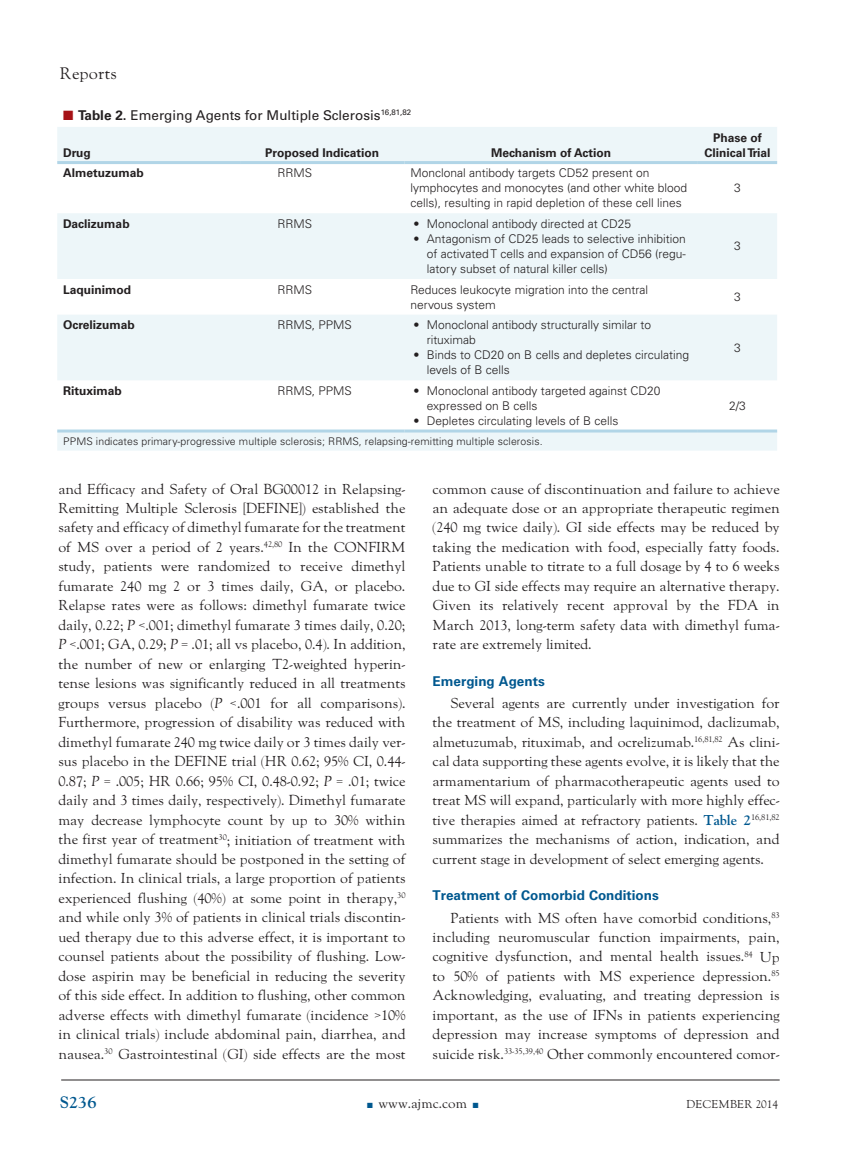
<style>
.page{position:relative;width:851px;height:1161px;background:#fff}
.page>*{position:absolute;margin:0;border:0;box-sizing:border-box;transform-origin:0 0}
.t1{font:16.5px "LTC Goudy Oldstyle Pro";letter-spacing:.01em;color:#231f20}
.t2{font:700 16.5px "Goudy";color:#00588f}
.t3{font:14.25px/19.5px "LTC Goudy Oldstyle Pro";letter-spacing:-.005em;color:#231f20;text-align:justify}
.t4{font:13.5px "Univers LT Std";color:#231f20}
.t5{font:700 13.5px "Univers LT Std";color:#00588f}
.t6{font:13.5px "LTC Goudy Oldstyle Pro";color:#231f20}
.t7{font:300 12px/15px "Univers LT Std";color:#231f20}
.t8{font:700 12px/15px "Univers LT Std";color:#231f20;text-align:center}
.t9{font:11.25px "LTC Goudy Oldstyle Pro";letter-spacing:.02em;color:#231f20}
.t10{font:300 10.5px "Univers LT Std";letter-spacing:.01em;color:#231f20}
.s1{color:#a61216}
.s2{font-weight:700}
.s3{font-style:italic}
.s4{font-family:"Goudy";font-weight:700;color:#00588f}
.s5{color:#00588f}
</style>
<div class="page">
<hr style="left:61px;top:1080px;width:718px;height:1px;background:#231f20">
<svg style="left:57px;top:127px;width:720px;height:324px;fill:#edf6f9"></svg>
<hr style="left:57px;top:430px;width:183px;height:3px;background:#b1d5e7">
<hr style="left:240px;top:430px;width:164px;height:3px;background:#b1d5e7">
<hr style="left:404px;top:430px;width:293px;height:3px;background:#b1d5e7">
<hr style="left:698px;top:430px;width:79px;height:3px;background:#b1d5e7">
<hr style="left:57px;top:161px;width:183px;height:3px;background:#b1d5e7">
<hr style="left:240px;top:161px;width:164px;height:3px;background:#b1d5e7">
<hr style="left:404px;top:161px;width:293px;height:3px;background:#b1d5e7">
<hr style="left:698px;top:161px;width:79px;height:3px;background:#b1d5e7">
<p class="t1" style="left:60px;top:64px;width:58px">Reports</p>
<p class="t4" style="left:63px;top:107px;width:349px"><span class="s1">■</span> <span class="s2">Table 2.</span> Emerging Agents for Multiple Sclerosis<sup>16,81,82</sup></p>
<p class="t8" style="left:63px;top:145px;width:29px">Drug</p>
<p class="t8" style="left:265px;top:145px;width:115px">Proposed Indication</p>
<p class="t8" style="left:491px;top:145px;width:121px">Mechanism of Action</p>
<p class="t8" style="left:63px;top:166px;width:82px">Almetuzumab</p>
<p class="t7" style="left:277px;top:166px;width:36px">RRMS</p>
<p class="t7" style="left:410px;top:166px;width:278px">Monclonal antibody targets CD52 present on lymphocytes and monocytes (and other white blood cells), resulting in rapid depletion of these cell lines</p>
<p class="t8" style="left:704px;top:130px;width:67px">Phase of<br>Clinical Trial</p>
<p class="t7" style="left:734px;top:181px;width:8px">3</p>
<p class="t8" style="left:63px;top:216px;width:68px">Daclizumab</p>
<p class="t7" style="left:277px;top:216px;width:36px">RRMS</p>
<p class="t7" style="left:413px;top:216px;width:219px">• Monoclonal antibody directed at CD25</p>
<p class="t7" style="left:427px;top:231px;width:260px;text-align:justify;text-indent:-14px">• Antagonism of CD25 leads to selective inhibition of activated T cells and expansion of CD56 (regu&shy;latory subset of natural killer cells)</p>
<p class="t7" style="left:734px;top:239px;width:8px">3</p>
<p class="t8" style="left:63px;top:282px;width:70px">Laquinimod</p>
<p class="t7" style="left:277px;top:282px;width:36px">RRMS</p>
<p class="t7" style="left:410px;top:282px;width:239px">Reduces leukocyte migration into the central nervous system</p>
<p class="t7" style="left:734px;top:289px;width:8px">3</p>
<p class="t8" style="left:63px;top:318px;width:73px">Ocrelizumab</p>
<p class="t7" style="left:277px;top:318px;width:76px">RRMS, PPMS</p>
<p class="t7" style="left:427px;top:318px;width:226px;text-indent:-14px">• Monoclonal antibody structurally similar to rituximab</p>
<p class="t7" style="left:427px;top:348px;width:264px;text-indent:-14px">• Binds to CD20 on B cells and depletes circulating levels of B cells</p>
<p class="t7" style="left:734px;top:340px;width:8px">3</p>
<p class="t8" style="left:63px;top:383px;width:60px">Rituximab</p>
<p class="t7" style="left:277px;top:383px;width:76px">RRMS, PPMS</p>
<p class="t7" style="left:427px;top:383px;width:235px;text-indent:-14px">• Monoclonal antibody targeted against CD20 expressed on B cells</p>
<p class="t7" style="left:413px;top:413px;width:207px">• Depletes circulating levels of B cells</p>
<p class="t10" style="left:63px;top:435px;width:481px">PPMS indicates primary-progressive multiple sclerosis; RRMS, relapsing-remitting multiple sclerosis.</p>
<p class="t7" style="left:729px;top:398px;width:18px">2/3</p>
<p class="t3" style="left:58px;top:480px;width:348px">and Efficacy and Safety of Oral BG00012 in Relapsing-Remitting Multiple Sclerosis [DEFINE]) established the safety and efficacy of dimethyl fumarate for the treatment of MS over a period of 2 years.<sup>42,80</sup> In the CONFIRM study, patients were randomized to receive dimethyl fumarate 240 mg 2 or 3 times daily, GA, or placebo.<br>Relapse rates were as follows: dimethyl fumarate twice daily, 0.22; <span class="s3">P</span> &lt;.001; dimethyl fumarate 3 times daily, 0.20; <span class="s3">P</span> &lt;.001; GA, 0.29; <span class="s3">P</span> = .01; all vs placebo, 0.4). In addition, the number of new or enlarging T2-weighted hyperin&shy;tense lesions was significantly reduced in all treatments groups versus placebo (<span class="s3">P</span> &lt;.001 for all comparisons).<br>Furthermore, progression of disability was reduced with dimethyl fumarate 240 mg twice daily or 3 times daily ver&shy;sus placebo in the DEFINE trial (HR 0.62; 95% CI, 0.44- 0.87; <span class="s3">P</span> = .005; HR 0.66; 95% CI, 0.48-0.92; <span class="s3">P</span> = .01; twice daily and 3 times daily, respectively). Dimethyl fumarate may decrease lymphocyte count by up to 30% within the first year of treatment<sup>30</sup>; initiation of treatment with dimethyl fumarate should be postponed in the setting of infection. In clinical trials, a large proportion of patients experienced flushing (40%) at some point in therapy,<sup>30 </sup>and while only 3% of patients in clinical trials discontin&shy;ued therapy due to this adverse effect, it is important to counsel patients about the possibility of flushing. Low&shy;dose aspirin may be beneficial in reducing the severity of this side effect. In addition to flushing, other common adverse effects with dimethyl fumarate (incidence &gt;10% in clinical trials) include abdominal pain, diarrhea, and nausea.<sup>30</sup> Gastrointestinal (GI) side effects are the most</p>
<p class="t3" style="left:432px;top:480px;width:348px">common cause of discontinuation and failure to achieve an adequate dose or an appropriate therapeutic regimen (240 mg twice daily). GI side effects may be reduced by taking the medication with food, especially fatty foods.<br>Patients unable to titrate to a full dosage by 4 to 6 weeks due to GI side effects may require an alternative therapy.<br>Given its relatively recent approval by the FDA in March 2013, long-term safety data with dimethyl fuma&shy;rate are extremely limited.</p>
<p class="t5" style="left:432px;top:673px;width:114px">Emerging Agents</p>
<p class="t3" style="left:432px;top:694px;width:348px;text-indent:18px">Several agents are currently under investigation for the treatment of MS, including laquinimod, daclizumab, almetuzumab, rituximab, and ocrelizumab.<sup>16,81,82</sup> As clini&shy;cal data supporting these agents evolve, it is likely that the armamentarium of pharmacotherapeutic agents used to treat MS will expand, particularly with more highly effec&shy;tive therapies aimed at refractory patients. <span class="s4">Table 2</span><sup>16,81,82 </sup>summarizes the mechanisms of action, indication, and current stage in development of select emerging agents.</p>
<p class="t5" style="left:432px;top:887px;width:228px">Treatment of Comorbid Conditions</p>
<p class="t3" style="left:432px;top:909px;width:348px;text-indent:18px">Patients with MS often have comorbid conditions,<sup>83 </sup>including neuromuscular function impairments, pain, cognitive dysfunction, and mental health issues.<sup>84</sup> Up to 50% of patients with MS experience depression.<sup>85<br></sup>Acknowledging, evaluating, and treating depression is important, as the use of IFNs in patients experiencing depression may increase symptoms of depression and suicide risk.<sup>33-35,39,40</sup> Other commonly encountered comor-</p>
<p class="t2" style="left:60px;top:1092px;width:38px">S236</p>
<p class="t6" style="left:367px;top:1096px;width:113px"><span class="s5">■</span> www.ajmc.com <span class="s5">■</span></p>
<p class="t9" style="left:686px;top:1098px;width:93px">DECEMBER 2014</p>
</div>
